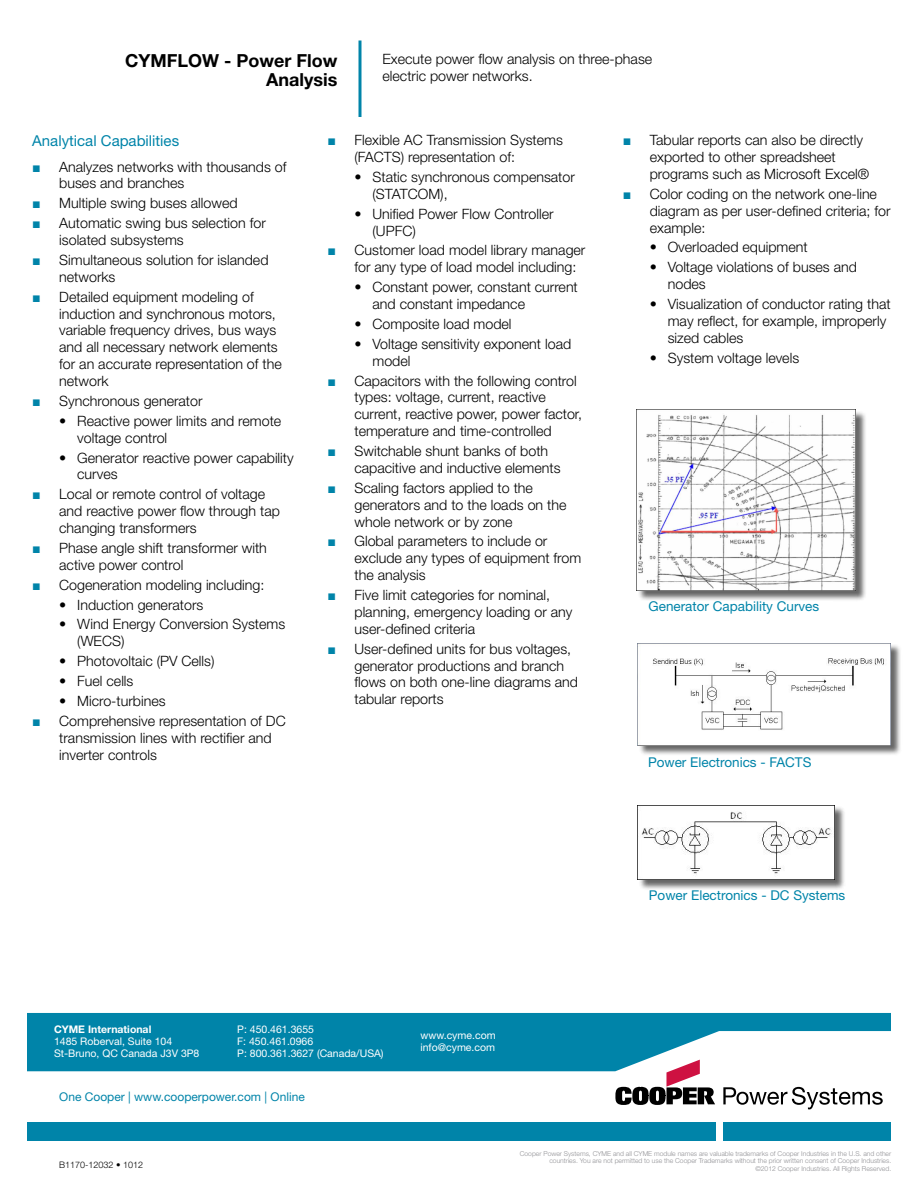
<style>
.page{position:relative;width:918px;height:1188px;background:#fff}
.page>*{position:absolute;margin:0;border:0;box-sizing:border-box;transform-origin:0 0}
.t1{font:700 18px/19.5px "Helvetica Neue LT Pro";color:#000;text-align:right}
.t2{font:15px "Helvetica Neue LT Pro";color:#0084a9}
.t3{font:300 14.25px/16.8px "Helvetica Neue LT Pro";color:#000}
.t4{font:13.5px "Helvetica Neue LT Pro";color:#0084a9}
.t5{font:12px "Helvetica Neue LT Pro";color:#0084a9}
.t6{font:10.5px/12px "Helvetica Neue LT Pro";color:#fff}
.t7{font:700 10.5px "Helvetica Neue LT Pro";color:#fff}
.t8{font:300 9px "Helvetica Neue LT Pro";color:#000}
.t9{font:300 6.75px/7.5px "Helvetica Neue LT Pro";color:#919195;text-align:right}
.s1{font-family:"Arial";font-weight:400;color:#0084a9}
</style>
<div class="page">
<svg style="left:358px;top:40px;width:4px;height:77px"></svg>
<div style="left:723px;top:1122px;width:168px;height:19px;background:#0084a9"></div>
<div style="left:27px;top:1122px;width:688px;height:19px;background:#0084a9"></div>
<svg style="left:27px;top:1013px;width:864px;height:58px;fill:#0084a9"></svg>
<svg style="left:615px;top:1060px;width:100px;height:45px"></svg>
<svg style="left:723px;top:1087px;width:160px;height:22px"></svg>
<div style="left:637px;top:410px;width:230px;height:191px;background:#000;opacity:.6"></div>
<img style="left:636px;top:409px;width:220px;height:181px">
<div style="left:638px;top:644px;width:264px;height:112px;background:#000;opacity:.6"></div>
<img style="left:637px;top:643px;width:254px;height:102px">
<div style="left:638px;top:806px;width:208px;height:84px;background:#000;opacity:.6"></div>
<img style="left:638px;top:805px;width:197px;height:74px">
<p class="t1" style="left:125px;top:50px;width:214px">CYMFLOW - Power Flow<br>Analysis</p>
<p class="t3" style="left:383px;top:50px;width:271px;line-height:17.2px">Execute power flow analysis on three-phase electric power networks.</p>
<p class="t2" style="left:32px;top:131px;width:148px">Analytical Capabilities</p>
<p class="t3" style="left:59px;top:158px;width:229px;text-indent:-27px"><span class="s1">■</span> Analyzes networks with thousands of buses and branches</p>
<p class="t3" style="left:32px;top:195px;width:207px"><span class="s1">■</span> Multiple swing buses allowed</p>
<p class="t3" style="left:59px;top:214px;width:208px;text-indent:-27px"><span class="s1">■</span> Automatic swing bus selection for isolated subsystems</p>
<p class="t3" style="left:59px;top:251px;width:211px;text-indent:-27px"><span class="s1">■</span> Simultaneous solution for islanded networks</p>
<p class="t3" style="left:59px;top:288px;width:224px;text-indent:-27px"><span class="s1">■</span> Detailed equipment modeling of induction and synchronous motors, variable frequency drives, bus ways and all necessary network elements for an accurate representation of the network</p>
<p class="t3" style="left:32px;top:392px;width:172px"><span class="s1">■</span> Synchronous generator</p>
<p class="t3" style="left:77px;top:412px;width:206px;text-indent:-18px">• Reactive power limits and remote voltage control</p>
<p class="t3" style="left:77px;top:449px;width:218px;text-indent:-18px">• Generator reactive power capability curves</p>
<p class="t3" style="left:59px;top:486px;width:222px;text-indent:-27px"><span class="s1">■</span> Local or remote control of voltage and reactive power flow through tap changing transformers</p>
<p class="t3" style="left:59px;top:539px;width:209px;text-indent:-27px"><span class="s1">■</span> Phase angle shift transformer with active power control</p>
<p class="t3" style="left:32px;top:576px;width:234px"><span class="s1">■</span> Cogeneration modeling including:</p>
<p class="t3" style="left:59px;top:596px;width:146px">• Induction generators</p>
<p class="t3" style="left:77px;top:616px;width:210px;text-indent:-18px">• Wind Energy Conversion Systems (WECS)</p>
<p class="t3" style="left:59px;top:652px;width:157px">• Photovoltaic (PV Cells)</p>
<p class="t3" style="left:59px;top:672px;width:76px">• Fuel cells</p>
<p class="t3" style="left:59px;top:692px;width:108px">• Micro-turbines</p>
<p class="t3" style="left:59px;top:712px;width:228px;text-indent:-27px"><span class="s1">■</span> Comprehensive representation of DC transmission lines with rectifier and inverter controls</p>
<p class="t3" style="left:355px;top:131px;width:210px;text-indent:-27px"><span class="s1">■</span> Flexible AC Transmission Systems (FACTS) representation of:</p>
<p class="t3" style="left:373px;top:168px;width:204px;text-indent:-18px">• Static synchronous compensator (STATCOM),</p>
<p class="t3" style="left:373px;top:205px;width:183px;text-indent:-18px">• Unified Power Flow Controller (UPFC)</p>
<p class="t3" style="left:355px;top:242px;width:232px;text-indent:-27px"><span class="s1">■</span> Customer load model library manager for any type of load model including:</p>
<p class="t3" style="left:373px;top:278px;width:207px;text-indent:-18px">• Constant power, constant current and constant impedance</p>
<p class="t3" style="left:355px;top:315px;width:159px">• Composite load model</p>
<p class="t3" style="left:373px;top:335px;width:200px;text-indent:-18px">• Voltage sensitivity exponent load model</p>
<p class="t3" style="left:355px;top:372px;width:229px;text-indent:-27px"><span class="s1">■</span> Capacitors with the following control types: voltage, current, reactive current, reactive power, power factor, temperature and time-controlled</p>
<p class="t3" style="left:355px;top:442px;width:208px;text-indent:-27px"><span class="s1">■</span> Switchable shunt banks of both capacitive and inductive elements</p>
<p class="t3" style="left:355px;top:479px;width:213px;text-indent:-27px"><span class="s1">■</span> Scaling factors applied to the generators and to the loads on the whole network or by zone</p>
<p class="t3" style="left:355px;top:533px;width:228px;text-indent:-27px"><span class="s1">■</span> Global parameters to include or exclude any types of equipment from the analysis</p>
<p class="t3" style="left:355px;top:586px;width:220px;text-indent:-27px"><span class="s1">■</span> Five limit categories for nominal, planning, emergency loading or any user-defined criteria</p>
<p class="t3" style="left:355px;top:640px;width:225px;text-indent:-27px"><span class="s1">■</span> User-defined units for bus voltages, generator productions and branch flows on both one-line diagrams and tabular reports</p>
<p class="t3" style="left:650px;top:131px;width:221px;text-indent:-27px"><span class="s1">■</span> Tabular reports can also be directly exported to other spreadsheet programs such as Microsoft Excel®</p>
<p class="t3" style="left:650px;top:185px;width:242px;text-indent:-27px"><span class="s1">■</span> Color coding on the network one-line diagram as per user-defined criteria; for example:</p>
<p class="t3" style="left:650px;top:239px;width:159px">• Overloaded equipment</p>
<p class="t3" style="left:668px;top:259px;width:191px;text-indent:-18px">• Voltage violations of buses and nodes</p>
<p class="t3" style="left:668px;top:295px;width:224px;text-indent:-18px">• Visualization of conductor rating that may reflect, for example, improperly sized cables</p>
<p class="t3" style="left:650px;top:349px;width:151px">• System voltage levels</p>
<p class="t4" style="left:649px;top:598px;width:172px">Generator Capability Curves</p>
<p class="t4" style="left:648px;top:754px;width:165px">Power Electronics - FACTS</p>
<p class="t7" style="left:54px;top:1023px;width:99px">CYME International</p>
<p class="t6" style="left:54px;top:1035px;width:147px">1485 Roberval, Suite 104<br>St-Bruno, QC Canada J3V 3P8</p>
<p class="t6" style="left:237px;top:1023px;width:148px">P: 450.461.3655<br>F: 450.461.0966<br>P: 800.361.3627 (Canada/USA)</p>
<p class="t6" style="left:420px;top:1029px;width:77px">www.cyme.com info@cyme.com</p>
<p class="t5" style="left:59px;top:1089px;width:247px">One Cooper | www.cooperpower.com | Online</p>
<p class="t4" style="left:649px;top:887px;width:198px">Power Electronics - DC Systems</p>
<p class="t8" style="left:59px;top:1159px;width:85px">B1170-12032 • 1012</p>
<p class="t9" style="left:520px;top:1149px;width:373px">Cooper Power Systems, CYME and all CYME module names are valuable trademarks of Cooper Industries in the U.S. and other countries. You are not permitted to use the Cooper Trademarks without the prior written consent of Cooper Industries.</p>
<p class="t9" style="left:755px;top:1164px;width:137px">©2012 Cooper Industries. All Rights Reserved.</p>
</div>
